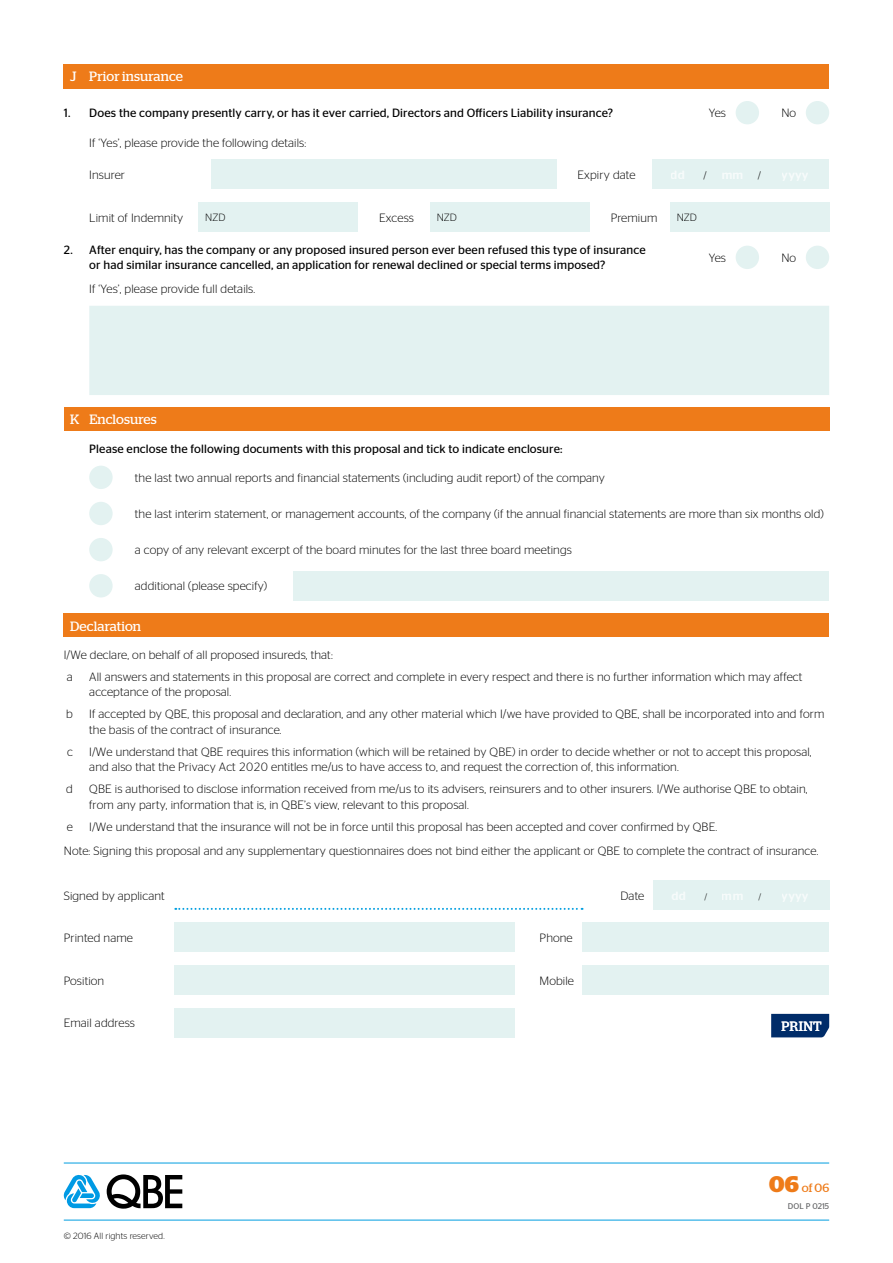
<style>
.page{position:relative;width:893px;height:1263px;background:#fff}
.page>*{position:absolute;margin:0;border:0;box-sizing:border-box;transform-origin:0 0}
.t1{font:13.5px "Stag";letter-spacing:.01em;color:#fff}
.t2{font:300 12px/15.8px "Stag Sans";letter-spacing:.01em;color:#000}
.t3{font:12px/15.8px "Stag Sans";letter-spacing:.01em;color:#000}
.t4{font:12px "Stag";color:#ee7b19}
.t5{font:300 10.5px "Stag Sans";letter-spacing:.01em;color:#000}
.t6{font:300 9px "Stag Sans";letter-spacing:.01em;color:#000}
.t7{font:8.25px "Stag Sans";color:#646567}
.s1{font-weight:500;font-size:12px;color:#fff}
.s2{font-weight:700;font-size:22.5px}
</style>
<div class="page">
<hr style="left:64px;top:1220px;width:765px;height:1px;background:#009ee0">
<hr style="left:64px;top:1163px;width:765px;height:1px;background:#009ee0">
<svg style="left:107px;top:1174px;width:75px;height:34px"></svg>
<svg style="left:64px;top:1174px;width:36px;height:34px"></svg>
<div style="left:64px;top:613px;width:765px;height:24px;background:#ee7b19"></div>
<svg style="left:175px;top:908px;width:408px;height:2px"></svg>
<div style="left:653px;top:880px;width:177px;height:30px;background:#e3f2f1"></div>
<div style="left:174px;top:1008px;width:340px;height:29px;background:#e3f2f1"></div>
<div style="left:174px;top:922px;width:340px;height:30px;background:#e3f2f1"></div>
<div style="left:583px;top:922px;width:246px;height:30px;background:#e3f2f1"></div>
<div style="left:174px;top:965px;width:340px;height:30px;background:#e3f2f1"></div>
<div style="left:583px;top:965px;width:246px;height:30px;background:#e3f2f1"></div>
<svg style="left:771px;top:1014px;width:58px;height:23px"></svg>
<div style="left:89px;top:466px;width:24px;height:23px;background:#e3f2f1;border-radius:50%"></div>
<div style="left:89px;top:502px;width:24px;height:23px;background:#e3f2f1;border-radius:50%"></div>
<div style="left:89px;top:538px;width:24px;height:23px;background:#e3f2f1;border-radius:50%"></div>
<div style="left:89px;top:574px;width:24px;height:23px;background:#e3f2f1;border-radius:50%"></div>
<div style="left:64px;top:407px;width:765px;height:23px;background:#ee7b19"></div>
<div style="left:294px;top:571px;width:535px;height:30px;background:#e3f2f1"></div>
<div style="left:806px;top:101px;width:23px;height:23px;background:#e3f2f1;border-radius:50%"></div>
<div style="left:736px;top:101px;width:23px;height:23px;background:#e3f2f1;border-radius:50%"></div>
<div style="left:806px;top:246px;width:23px;height:23px;background:#e3f2f1;border-radius:50%"></div>
<div style="left:736px;top:246px;width:23px;height:23px;background:#e3f2f1;border-radius:50%"></div>
<div style="left:64px;top:64px;width:765px;height:24px;background:#ee7b19"></div>
<div style="left:199px;top:202px;width:159px;height:30px;background:#e3f2f1"></div>
<div style="left:212px;top:159px;width:345px;height:30px;background:#e3f2f1"></div>
<div style="left:430px;top:202px;width:159px;height:30px;background:#e3f2f1"></div>
<div style="left:670px;top:202px;width:159px;height:30px;background:#e3f2f1"></div>
<div style="left:652px;top:159px;width:177px;height:30px;background:#e3f2f1"></div>
<div style="left:89px;top:306px;width:740px;height:89px;background:#e3f2f1"></div>
<p class="t1" style="left:70px;top:68px;width:114px">J Prior insurance</p>
<p class="t3" style="left:64px;top:105px;width:551px">1. Does the company presently carry, or has it ever carried, Directors and Officers Liability insurance?</p>
<p class="t2" style="left:89px;top:135px;width:218px">If ‘Yes’, please provide the following details:</p>
<p class="t2" style="left:709px;top:105px;width:19px">Yes</p>
<p class="t2" style="left:781px;top:105px;width:16px">No</p>
<p class="t2" style="left:89px;top:167px;width:37px">Insurer</p>
<p class="t2" style="left:89px;top:209px;width:95px">Limit of Indemnity</p>
<p class="t5" style="left:205px;top:212px;width:22px">NZD</p>
<p class="t2" style="left:379px;top:209px;width:36px">Excess</p>
<p class="t5" style="left:437px;top:212px;width:22px">NZD</p>
<p class="t2" style="left:611px;top:209px;width:48px">Premium</p>
<p class="t5" style="left:677px;top:212px;width:22px">NZD</p>
<p class="t2" style="left:578px;top:167px;width:59px">Expiry date</p>
<p class="t5" style="left:703px;top:170px;width:59px">/<span class="s1">mm</span>/</p>
<p class="t3" style="left:89px;top:241px;width:558px;text-indent:-26px">2. After enquiry, has the company or any proposed insured person ever been refused this type of insurance or had similar insurance cancelled, an application for renewal declined or special terms imposed?</p>
<p class="t2" style="left:89px;top:281px;width:167px">If ‘Yes’, please provide full details.</p>
<p class="t1" style="left:70px;top:412px;width:88px">K Enclosures</p>
<p class="t3" style="left:89px;top:441px;width:475px">Please enclose the following documents with this proposal and tick to indicate enclosure:</p>
<p class="t2" style="left:709px;top:250px;width:19px">Yes</p>
<p class="t2" style="left:781px;top:250px;width:16px">No</p>
<p class="t2" style="left:135px;top:470px;width:471px">the last two annual reports and financial statements (including audit report) of the company</p>
<p class="t2" style="left:135px;top:506px;width:690px">the last interim statement, or management accounts, of the company (if the annual financial statements are more than six months old)</p>
<p class="t2" style="left:135px;top:542px;width:438px">a copy of any relevant excerpt of the board minutes for the last three board meetings</p>
<p class="t2" style="left:135px;top:578px;width:134px">additional (please specify)</p>
<p class="t1" style="left:70px;top:618px;width:72px">Declaration</p>
<p class="t2" style="left:64px;top:643px;width:271px;line-height:21.8px">I/We declare, on behalf of all proposed insureds, that: a</p>
<p class="t2" style="left:89px;top:668px;width:715px">All answers and statements in this proposal are correct and complete in every respect and there is no further information which may affect acceptance of the proposal.</p>
<p class="t2" style="left:66px;top:705px;width:8px">b</p>
<p class="t2" style="left:89px;top:706px;width:737px">If accepted by QBE, this proposal and declaration, and any other material which I/we have provided to QBE, shall be incorporated into and form the basis of the contract of insurance.</p>
<p class="t2" style="left:67px;top:743px;width:7px">c</p>
<p class="t2" style="left:89px;top:744px;width:724px">I/We understand that QBE requires this information (which will be retained by QBE) in order to decide whether or not to accept this proposal, and also that the Privacy Act 2020 entitles me/us to have access to, and request the correction of, this information.</p>
<p class="t2" style="left:66px;top:780px;width:8px">d</p>
<p class="t2" style="left:89px;top:781px;width:720px">QBE is authorised to disclose information received from me/us to its advisers, reinsurers and to other insurers. I/We authorise QBE to obtain, from any party, information that is, in QBE’s view, relevant to this proposal.</p>
<p class="t2" style="left:67px;top:818px;width:8px">e</p>
<p class="t2" style="left:64px;top:815px;width:756px;line-height:23.4px;text-indent:26px">I/We understand that the insurance will not be in force until this proposal has been accepted and cover confirmed by QBE.<br>Note: Signing this proposal and any supplementary questionnaires does not bind either the applicant or QBE to complete the contract of insurance.</p>
<p class="t2" style="left:64px;top:887px;width:102px">Signed by applicant</p>
<p class="t2" style="left:620px;top:887px;width:25px">Date</p>
<p class="t6" style="left:704px;top:892px;width:58px">/<span class="s1">mm</span>/</p>
<p class="t2" style="left:64px;top:930px;width:71px">Printed name</p>
<p class="t2" style="left:540px;top:930px;width:35px">Phone</p>
<p class="t2" style="left:64px;top:972px;width:42px">Position</p>
<p class="t2" style="left:540px;top:972px;width:36px">Mobile</p>
<p class="t2" style="left:64px;top:1015px;width:73px">Email address</p>
<p class="t6" style="left:64px;top:1231px;width:102px">© 2016 All rights reserved.</p>
<p class="t1" style="left:781px;top:1018px;width:42px">PRINT</p>
<p class="t4" style="left:769px;top:1181px;width:61px"><span class="s2">06</span> of 06</p>
<p class="t7" style="left:788px;top:1201px;width:43px">DOL P 0215</p>
</div>
